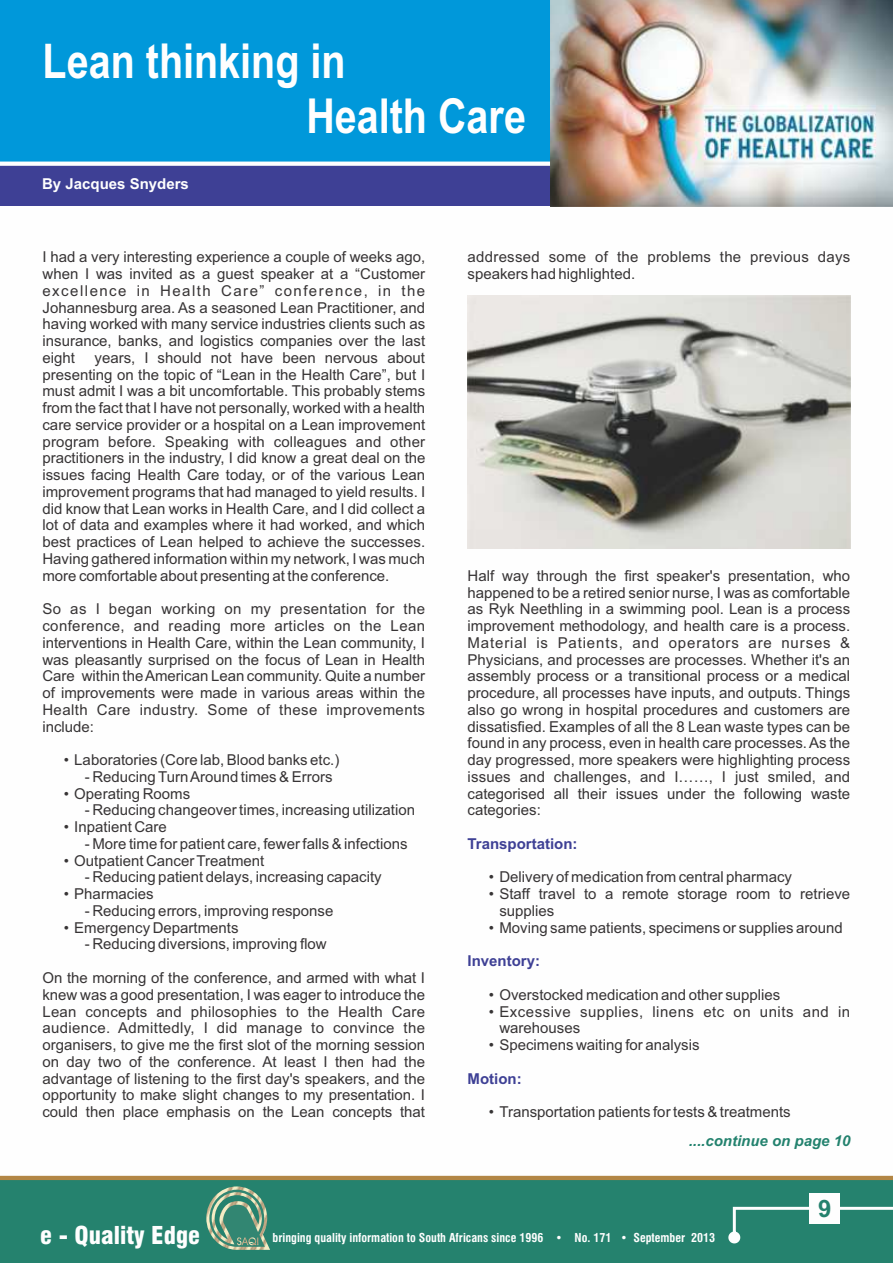
<style>
.page{position:relative;width:893px;height:1263px;background:#fff}
.page>*{position:absolute;margin:0;border:0;box-sizing:border-box;transform-origin:0 0}
.t1{font:700 48.15px/55.1px "Arial Narrow";color:#fefefe}
.t2{font:900 condensed 24px "Swiss 721 BT";color:#fefefe}
.t3{font:700 24px "Arial";color:#25826e}
.t4{font:15px/16.8px "Arial";color:#373435;text-align:justify}
.t5{font:15px/16.8px "Arial";letter-spacing:.035em;color:#373435}
.t6{font:700 15px "Arial";color:#3e4095}
.t7{font:italic 700 15px "Arial";color:#23826e}
.t8{font:700 15px "Arial";color:#fefefe}
.t9{font:700 condensed 12px "Swiss 721 BT";color:#fefefe}
</style>
<div class="page">
<div style="left:0;top:0;width:893px;height:206px;background:#0098da"></div>
<div style="left:0;top:1180px;width:893px;height:83px;background:#25826e"></div>
<svg style="left:206px;top:1186px;width:64px;height:64px;background:#649b81"></svg>
<hr style="left:0;top:1176px;width:893px;height:4px;background:#b28645">
<svg style="left:728px;top:1207px;width:165px;height:36px;background:#3a8e7c"></svg>
<div style="left:809px;top:1193px;width:31px;height:31px;background:#fefefe"></div>
<div style="left:0;top:164px;width:893px;height:42px;background:#3e4095"></div>
<svg style="left:0;top:162px;width:551px;height:4px;background:#f4f4f8"></svg>
<img style="left:551px;top:0;width:342px;height:206px">
<img style="left:468px;top:295px;width:382px;height:254px">
<h1 class="t1" style="left:306px;top:38px;width:221px;text-indent:-264px">Lean thinking in<br>Health Care</h1>
<p class="t8" style="left:42px;top:178px;width:148px">By Jacques Snyders</p>
<p class="t4" style="left:42px;top:250px;width:384px">I had a very interesting experience a couple of weeks ago, when I was invited as a guest speaker at a “Customer excellence in Health Care” conference, in the Johannesburg area. As a seasoned Lean Practitioner, and having worked with many service industries clients such as insurance, banks, and logistics companies over the last eight</p>
<p class="t4" style="left:42px;top:351px;width:385px;text-indent:52px">years, I should not have been nervous about presenting on the topic of “Lean in the Health Care”, but I must admit I was a bit uncomfortable. This probably stems from the fact that I have not personally, worked with a health care service provider or a hospital on a Lean improvement program before. Speaking with colleagues and other practitioners in the industry, I did know a great deal on the issues facing Health Care today, or of the various Lean improvement programs that had managed to yield results. I did know that Lean works in Health Care, and I did collect a lot of data and examples where it had worked, and which best practices of Lean helped to achieve the successes.<br>Having gathered information within my network, I was much more comfortable about presenting at the conference.</p>
<p class="t4" style="left:42px;top:602px;width:384px">So as I began working on my presentation for the conference, and reading more articles on the Lean interventions in Health Care, within the Lean community, I was pleasantly surprised on the focus of Lean in Health Care within the American Lean community. Quite a number of improvements were made in various areas within the Health Care industry. Some of these improvements include:</p>
<p class="t4" style="left:64px;top:753px;width:277px">• Laboratories (Core lab, Blood banks etc.)</p>
<p class="t4" style="left:85px;top:769px;width:249px">- Reducing Turn Around times &amp; Errors</p>
<p class="t4" style="left:64px;top:786px;width:128px">• Operating Rooms</p>
<p class="t4" style="left:85px;top:803px;width:332px">- Reducing changeover times, increasing utilization</p>
<p class="t4" style="left:64px;top:820px;width:105px">• Inpatient Care</p>
<p class="t4" style="left:85px;top:837px;width:324px">- More time for patient care, fewer falls &amp; infections</p>
<p class="t4" style="left:64px;top:853px;width:202px">• Outpatient Cancer Treatment</p>
<p class="t4" style="left:85px;top:870px;width:298px">- Reducing patient delays, increasing capacity</p>
<p class="t4" style="left:64px;top:887px;width:91px">• Pharmacies</p>
<p class="t4" style="left:85px;top:904px;width:250px">- Reducing errors, improving response</p>
<p class="t4" style="left:64px;top:920px;width:176px">• Emergency Departments</p>
<p class="t4" style="left:85px;top:937px;width:243px">- Reducing diversions, improving flow</p>
<p class="t4" style="left:42px;top:971px;width:384px">On the morning of the conference, and armed with what I knew was a good presentation, I was eager to introduce the Lean concepts and philosophies to the Health Care audience. Admittedly, I did manage to convince the organisers, to give me the first slot of the morning session on day two of the conference. At least I then had the advantage of listening to the first day's speakers, and the opportunity to make slight changes to my presentation. I could then place emphasis on the Lean concepts that</p>
<p class="t4" style="left:468px;top:250px;width:384px">addressed some of the problems the previous days speakers had highlighted.</p>
<p class="t4" style="left:468px;top:568px;width:384px">Half way through the first speaker's presentation, who happened to be a retired senior nurse, I was as comfortable as Ryk Neethling in a swimming pool. Lean is a process improvement methodology, and health care is a process.<br>Material is Patients, and operators are nurses &amp; Physicians, and processes are processes. Whether it's an assembly process or a transitional process or a medical procedure, all processes have inputs, and outputs. Things also go wrong in hospital procedures and customers are dissatisfied. Examples of all the 8 Lean waste types can be found in any process, even in health care processes. As the day progressed, more speakers were highlighting process issues and challenges, and I……, I just smiled, and categorised all their issues under the following waste categories:</p>
<p class="t6" style="left:468px;top:838px;width:112px">Transportation:</p>
<p class="t4" style="left:489px;top:870px;width:305px">• Delivery of medication from central pharmacy</p>
<p class="t4" style="left:499px;top:887px;width:352px;text-indent:-11px">• Staff travel to a remote storage room to retrieve supplies</p>
<p class="t4" style="left:489px;top:920px;width:356px">• Moving same patients, specimens or supplies around</p>
<p class="t6" style="left:468px;top:955px;width:74px">Inventory:</p>
<p class="t4" style="left:489px;top:987px;width:293px">• Overstocked medication and other supplies</p>
<p class="t5" style="left:499px;top:1004px;width:352px;text-indent:-11px">• Excessive supplies, linens etc on units and in warehouses</p>
<p class="t4" style="left:489px;top:1038px;width:212px">• Specimens waiting for analysis</p>
<p class="t6" style="left:468px;top:1072px;width:56px">Motion:</p>
<p class="t4" style="left:489px;top:1105px;width:303px">• Transportation patients for tests &amp; treatments</p>
<p class="t7" style="left:689px;top:1135px;width:163px">....continue on page 10</p>
<h2 class="t3" style="left:818px;top:1199px;width:15px">9</h2>
<h2 class="t2" style="left:40px;top:1225px;width:161px">e - Quality Edge</h2>
<p class="t9" style="left:273px;top:1232px;width:444px">bringing quality information to South Africans since 1996 • No. 171 • September 2013</p>
</div>
